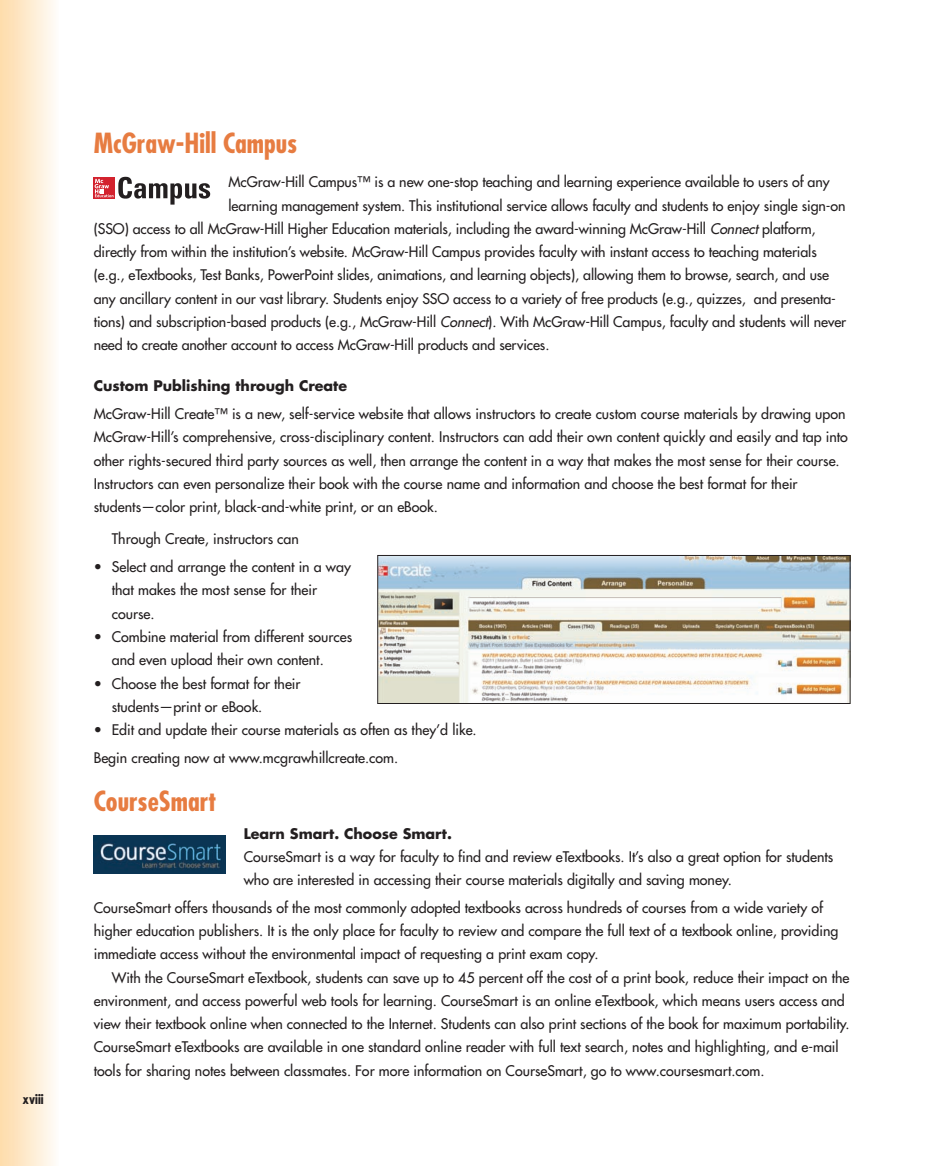
<style>
.page{position:relative;width:945px;height:1166px;background:#fff}
.page>*{position:absolute;margin:0;border:0;box-sizing:border-box;transform-origin:0 0}
.t1{font:700 condensed 27px "Futura Std";color:#e77c41}
.t2{font:500 14.25px/23.2px "Futura Std";color:#231f20}
.t3{font:700 14.25px "Futura Std";color:#231f20}
.t4{font:700 condensed 13.5px "Futura Std";color:#231f20}
.s1{font-style:italic}
</style>
<div class="page">
<hr style="left:0;top:0;width:2px;height:1166px;background:#fed495">
<hr style="left:2px;top:0;width:2px;height:1166px;background:#fed599">
<hr style="left:4px;top:0;width:2px;height:1166px;background:#fed79b">
<hr style="left:6px;top:0;width:2px;height:1166px;background:#fed79e">
<hr style="left:8px;top:0;width:2px;height:1166px;background:#fed9a2">
<hr style="left:10px;top:0;width:2px;height:1166px;background:#fedba6">
<hr style="left:12px;top:0;width:2px;height:1166px;background:#fedba8">
<hr style="left:14px;top:0;width:2px;height:1166px;background:#fedcab">
<hr style="left:16px;top:0;width:2px;height:1166px;background:#fedeaf">
<hr style="left:18px;top:0;width:2px;height:1166px;background:#fedfb2">
<hr style="left:20px;top:0;width:2px;height:1166px;background:#fee1b6">
<hr style="left:22px;top:0;width:2px;height:1166px;background:#fee2b9">
<hr style="left:24px;top:0;width:2px;height:1166px;background:#fee4bd">
<hr style="left:26px;top:0;width:2px;height:1166px;background:#fee5c0">
<hr style="left:28px;top:0;width:2px;height:1166px;background:#fee7c4">
<hr style="left:30px;top:0;width:2px;height:1166px;background:#fee8c7">
<hr style="left:32px;top:0;width:2px;height:1166px;background:#feeaca">
<hr style="left:34px;top:0;width:2px;height:1166px;background:#feebcd">
<hr style="left:36px;top:0;width:2px;height:1166px;background:#feedd2">
<hr style="left:38px;top:0;width:2px;height:1166px;background:#feeed6">
<hr style="left:40px;top:0;width:2px;height:1166px;background:#fef0d9">
<hr style="left:42px;top:0;width:2px;height:1166px;background:#fef1dc">
<hr style="left:44px;top:0;width:2px;height:1166px;background:#fef3e1">
<hr style="left:46px;top:0;width:2px;height:1166px;background:#fef4e4">
<hr style="left:48px;top:0;width:2px;height:1166px;background:#fef6e9">
<hr style="left:50px;top:0;width:2px;height:1166px;background:#fef8ee">
<hr style="left:52px;top:0;width:2px;height:1166px;background:#fef9f1">
<hr style="left:54px;top:0;width:2px;height:1166px;background:#fefbf6">
<hr style="left:56px;top:0;width:2px;height:1166px;background:#fefdf9">
<div style="left:94px;top:177px;width:21px;height:21px;background:#d3222e"></div>
<svg style="left:95px;top:177px;width:115px;height:28px"></svg>
<img style="left:379px;top:557px;width:469px;height:145px">
<div style="left:377px;top:555px;width:473px;height:149px;border:1px solid #231f20"></div>
<img style="left:94px;top:835px;width:132px;height:38px">
<p class="t4" style="left:22px;top:1092px;width:23px">xviii</p>
<h1 class="t1" style="left:94px;top:131px;width:205px">McGraw-Hill Campus</h1>
<p class="t2" style="left:229px;top:171px;width:603px">McGraw-Hill Campus™ is a new one-stop teaching and learning experience available to users of any</p>
<p class="t2" style="left:229px;top:194px;width:619px">learning management system. This institutional service allows faculty and students to enjoy single sign-on</p>
<p class="t2" style="left:94px;top:218px;width:723px">(SSO) access to all McGraw-Hill Higher Education materials, including the award-winning McGraw-Hill <span class="s1">Connect</span> platform,</p>
<p class="t2" style="left:94px;top:241px;width:725px">directly from within the institution’s website. McGraw-Hill Campus provides faculty with instant access to teaching materials</p>
<p class="t2" style="left:94px;top:264px;width:737px">(e.g., eTextbooks, Test Banks, PowerPoint slides, animations, and learning objects), allowing them to browse, search, and use</p>
<p class="t2" style="left:94px;top:287px;width:744px">any ancillary content in our vast library. Students enjoy SSO access to a variety of free products (e.g., quizzes, and presenta-</p>
<p class="t2" style="left:94px;top:311px;width:754px">tions) and subscription-based products (e.g., McGraw-Hill <span class="s1">Connect</span>). With McGraw-Hill Campus, faculty and students will never</p>
<p class="t2" style="left:94px;top:334px;width:457px">need to create another account to access McGraw-Hill products and services.</p>
<p class="t3" style="left:94px;top:379px;width:255px">Custom Publishing through Create</p>
<p class="t2" style="left:94px;top:403px;width:756px">McGraw-Hill Create™ is a new, self-service website that allows instructors to create custom course materials by drawing upon McGraw-Hill’s comprehensive, cross-disciplinary content. Instructors can add their own content quickly and easily and tap into other rights-secured third party sources as well, then arrange the content in a way that makes the most sense for their course.<br>Instructors can even personalize their book with the course name and information and choose the best format for their students—color print, black-and-white print, or an eBook.</p>
<p class="t2" style="left:112px;top:528px;width:189px">Through Create, instructors can</p>
<p class="t2" style="left:112px;top:556px;width:241px;text-indent:-18px">• Select and arrange the content in a way that makes the most sense for their course.</p>
<p class="t2" style="left:112px;top:626px;width:242px;text-indent:-18px">• Combine material from different sources and even upload their own content.</p>
<p class="t2" style="left:112px;top:672px;width:190px;text-indent:-18px">• Choose the best format for their students—print or eBook.</p>
<p class="t2" style="left:94px;top:717px;width:385px;line-height:27.8px">• Edit and update their course materials as often as they’d like.<br>Begin creating now at www.mcgrawhillcreate.com.</p>
<h1 class="t1" style="left:94px;top:788px;width:124px">CourseSmart</h1>
<p class="t3" style="left:244px;top:826px;width:210px">Learn Smart. Choose Smart.</p>
<p class="t2" style="left:244px;top:845px;width:591px">CourseSmart is a way for faculty to find and review eTextbooks. It’s also a great option for students who are interested in accessing their course materials digitally and saving money.</p>
<p class="t2" style="left:94px;top:896px;width:746px">CourseSmart offers thousands of the most commonly adopted textbooks across hundreds of courses from a wide variety of higher education publishers. It is the only place for faculty to review and compare the full text of a textbook online, providing immediate access without the environmental impact of requesting a print exam copy.</p>
<p class="t2" style="left:94px;top:966px;width:757px;text-indent:18px">With the CourseSmart eTextbook, students can save up to 45 percent off the cost of a print book, reduce their impact on the environment, and access powerful web tools for learning. CourseSmart is an online eTextbook, which means users access and view their textbook online when connected to the Internet. Students can also print sections of the book for maximum portability.<br>CourseSmart eTextbooks are available in one standard online reader with full text search, notes and highlighting, and e-mail tools for sharing notes between classmates. For more information on CourseSmart, go to www.coursesmart.com.</p>
</div>
